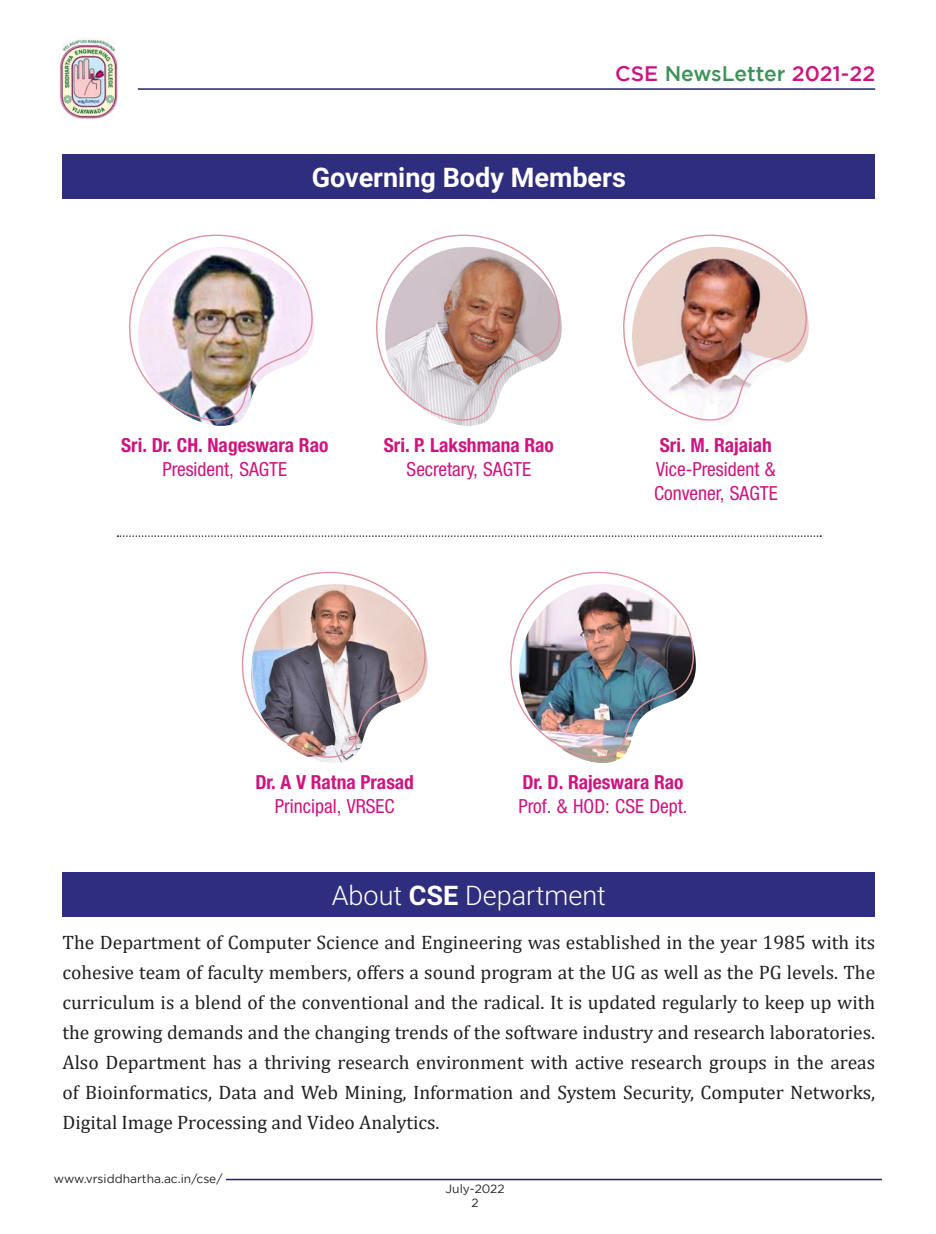
<style>
.page{position:relative;width:936px;height:1234px;background:#fff}
.page>*{position:absolute;margin:0;border:0;box-sizing:border-box;transform-origin:0 0}
.t1{font:700 27px "Roboto";color:#fff}
.t2{font:300 27px "Roboto";color:#fff}
.t3{font:500 21px "Gotham";color:#cd1580}
.t4{font:19.5px/30px "Cambria";color:#231f20;text-align:justify}
.t5{font:19.35px/23.5px "Helvetica Neue LT 57 Cn";color:#ce157f}
.t6{font:19.35px "Helvetica Neue LT 77 Bd Cn";color:#ce157f}
.t7{font:12px "Gotham";color:#231f20}
.s1{color:#3c9358}
.s2{font-weight:700}
</style>
<div class="page">
<hr style="left:226px;top:1178px;width:655px;height:1px;background:#252161">
<img style="left:58px;top:37px;width:60px;height:82px">
<hr style="left:138px;top:88px;width:737px;height:2px;background:#262262">
<div style="left:63px;top:872px;width:812px;height:44px;background:#2f2e7e"></div>
<div style="left:63px;top:154px;width:812px;height:45px;background:#2f2e7e"></div>
<img style="left:201px;top:314px;width:114px;height:112px">
<img style="left:129px;top:234px;width:184px;height:188px">
<img style="left:449px;top:313px;width:112px;height:113px">
<svg style="left:376px;top:234px;width:184px;height:188px"></svg>
<svg style="left:623px;top:234px;width:184px;height:187px"></svg>
<svg style="left:241px;top:571px;width:185px;height:188px"></svg>
<img style="left:582px;top:649px;width:114px;height:114px">
<img style="left:510px;top:571px;width:184px;height:188px">
<svg style="left:117px;top:535px;width:704px;height:1px"></svg>
<p class="t3" style="left:615px;top:62px;width:261px">CSE <span class="s1">NewsLetter</span> 2021-22</p>
<h1 class="t1" style="left:312px;top:158px;width:316px">Governing Body Members</h1>
<p class="t6" style="left:121px;top:434px;width:209px">Sri. Dr. CH. Nageswara Rao</p>
<p class="t5" style="left:162px;top:457px;width:126px">President, SAGTE</p>
<p class="t6" style="left:384px;top:434px;width:172px">Sri. P. Lakshmana Rao</p>
<p class="t5" style="left:406px;top:457px;width:126px">Secretary, SAGTE</p>
<p class="t6" style="left:659px;top:434px;width:114px">Sri. M. Rajaiah</p>
<p class="t5" style="left:654px;top:457px;width:125px">Vice-President &amp;<br>Convener, SAGTE</p>
<p class="t6" style="left:255px;top:770px;width:160px">Dr. A V Ratna Prasad</p>
<p class="t5" style="left:275px;top:794px;width:121px">Principal, VRSEC</p>
<p class="t6" style="left:522px;top:770px;width:163px">Dr. D. Rajeswara Rao</p>
<p class="t5" style="left:518px;top:794px;width:171px">Prof. &amp; HOD: CSE Dept.</p>
<h1 class="t2" style="left:332px;top:876px;width:276px">About <span class="s2">CSE</span> Department</h1>
<p class="t4" style="left:63px;top:927px;width:814px">The Department of Computer Science and Engineering was established in the year 1985 with its cohesive team of faculty members, offers a sound program at the UG as well as the PG levels. The curriculum is a blend of the conventional and the radical. It is updated regularly to keep up with the growing demands and the changing trends of the software industry and research laboratories.<br>Also Department has a thriving research environment with active research groups in the areas of Bioinformatics, Data and Web Mining, Information and System Security, Computer Networks, Digital Image Processing and Video Analytics.</p>
<p class="t7" style="left:54px;top:1172px;width:170px">www.vrsiddhartha.ac.in/cse/</p>
<p class="t7" style="left:445px;top:1182px;width:61px">July-2022</p>
<p class="t7" style="left:471px;top:1195px;width:9px">2</p>
</div>
